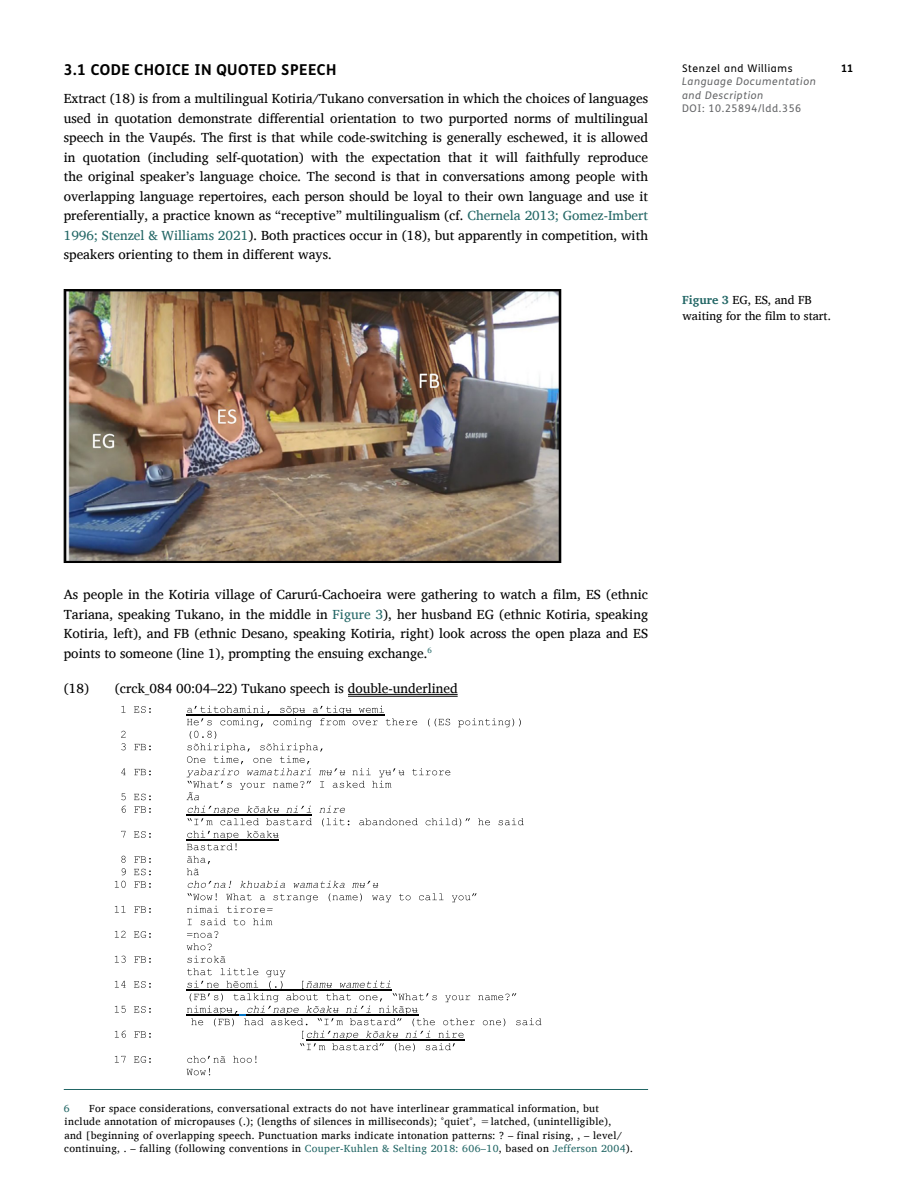
<style>
.page{position:relative;width:918px;height:1188px;background:#fff}
.page>*{position:absolute;margin:0;border:0;box-sizing:border-box;transform-origin:0 0}
.t1{font:700 15px "FS Me";letter-spacing:.03em;color:#000}
.Body_Copy{font:13.5px/19.5px "Charis SIL";color:#000;text-align:justify}
.Figure_copy{font:12px/16.5px "Charis SIL";color:#000}
.Footnote{font:10.5px/13.5px "Charis SIL";letter-spacing:.03em;color:#000}
.t2{font:italic 10.5px/13.5px "FS Me";letter-spacing:.06em;color:#636466}
.t3{font:10.5px "FS Me";letter-spacing:.06em;color:#636466}
.t4{font:10.5px "FS Me";letter-spacing:.06em;color:#000}
.t5{font:700 10.5px "FS Me";color:#000}
.Footnote-2{font:10.5px "Charis SIL";color:#226665}
.s1{color:#226665}
.s2{font-weight:700;color:#226665}
</style>
<div class="page">
<hr style="left:348px;top:696px;width:110px;height:1px;background:#000">
<hr style="left:348px;top:694px;width:110px;height:1px;background:#000">
<svg style="left:121px;top:706px;width:400px;height:94px"></svg>
<svg style="left:122px;top:806px;width:29px;height:7px"></svg>
<hr style="left:186px;top:814px;width:126px;height:1px;background:#000">
<hr style="left:186px;top:815px;width:126px;height:1px;background:#000">
<svg style="left:121px;top:831px;width:30px;height:7px"></svg>
<hr style="left:186px;top:839px;width:93px;height:1px;background:#000">
<hr style="left:186px;top:840px;width:93px;height:1px;background:#000">
<svg style="left:187px;top:806px;width:337px;height:44px"></svg>
<svg style="left:121px;top:856px;width:89px;height:19px"></svg>
<svg style="left:115px;top:881px;width:36px;height:7px"></svg>
<svg style="left:115px;top:906px;width:36px;height:7px"></svg>
<svg style="left:187px;top:881px;width:290px;height:44px"></svg>
<svg style="left:115px;top:931px;width:103px;height:19px"></svg>
<svg style="left:115px;top:956px;width:426px;height:119px"></svg>
<hr style="left:64px;top:1089px;width:584px;height:1px;background:#226665">
<img style="left:66px;top:291px;width:493px;height:270px">
<div style="left:64px;top:289px;width:497px;height:274px;border:1px solid #000"></div>
<h2 class="t1" style="left:64px;top:60px;width:274px">3.1 CODE CHOICE IN QUOTED SPEECH</h2>
<p class="Body_Copy" style="left:64px;top:89px;width:586px">Extract (18) is from a multilingual Kotiria/Tukano conversation in which the choices of languages used in quotation demonstrate differential orientation to two purported norms of multilingual speech in the Vaupés. The first is that while code-switching is generally eschewed, it is allowed in quotation (including self-quotation) with the expectation that it will faithfully reproduce the original speaker’s language choice. The second is that in conversations among people with overlapping language repertoires, each person should be loyal to their own language and use it preferentially, a practice known as “receptive” multilingualism (cf. <span class="s1">Chernela 2013; Gomez-Imbert 1996; Stenzel &amp; Williams 2021</span>). Both practices occur in (18), but apparently in competition, with speakers orienting to them in different ways.</p>
<p class="t4" style="left:682px;top:62px;width:112px">Stenzel and Williams</p>
<p class="t5" style="left:841px;top:62px;width:14px">11</p>
<p class="t2" style="left:682px;top:75px;width:135px">Language Documentation and Description</p>
<p class="t3" style="left:682px;top:102px;width:121px">DOI: 10.25894/ldd.356</p>
<p class="Figure_copy" style="left:682px;top:291px;width:150px"><span class="s2">Figure 3</span> EG, ES, and FB waiting for the film to start.</p>
<p class="Body_Copy" style="left:64px;top:585px;width:586px">As people in the Kotiria village of Carurú-Cachoeira were gathering to watch a film, ES (ethnic Tariana, speaking Tukano, in the middle in <span class="s1">Figure 3</span>), her husband EG (ethnic Kotiria, speaking Kotiria, left), and FB (ethnic Desano, speaking Kotiria, right) look across the open plaza and ES points to someone (line 1), prompting the ensuing exchange.<sup>6</sup></p>
<p class="Body_Copy" style="left:64px;top:678px;width:27px">(18)</p>
<p class="Body_Copy" style="left:115px;top:678px;width:344px">(crck_084 00:04–22) Tukano speech is double-underlined</p>
<p class="Footnote" style="left:64px;top:1101px;width:571px;text-indent:25px">For space considerations, conversational extracts do not have interlinear grammatical information, but include annotation of micropauses (.); (lengths of silences in milliseconds); °quiet°, =latched, (unintelligible),<br>and [beginning of overlapping speech. Punctuation marks indicate intonation patterns: ? – final rising, , – level/ continuing, . – falling (following conventions in <span class="s1">Couper-Kuhlen &amp; Selting 2018: 606–10</span>, based on <span class="s1">Jefferson 2004</span>).</p>
<p class="Footnote-2" style="left:64px;top:1102px;width:7px">6</p>
</div>
